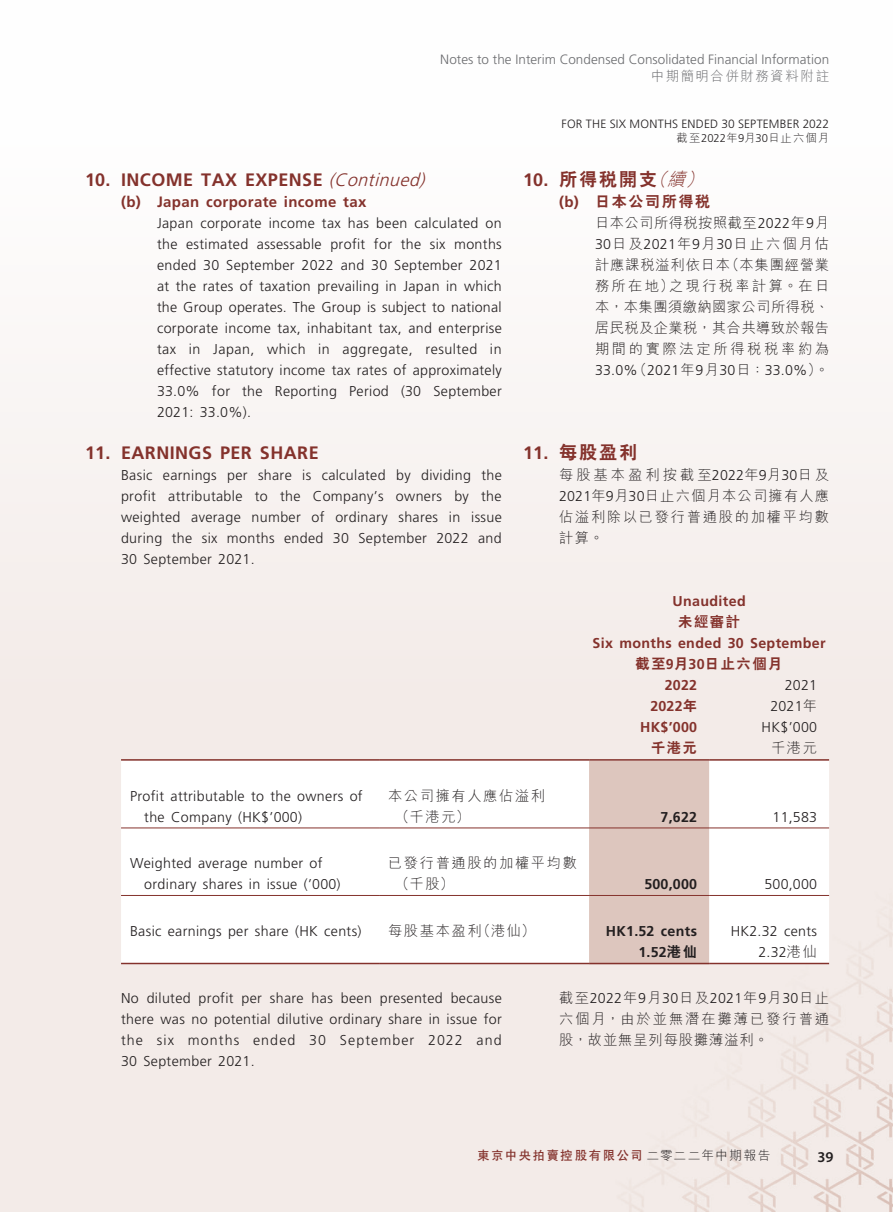
<style>
.page{position:relative;width:893px;height:1212px;background:#fff}
.page>*{position:absolute;margin:0;border:0;box-sizing:border-box;transform-origin:0 0}
._03_H1{font:700 18px "Frutiger LT Std";letter-spacing:.025em;color:#84322c}
._03_H1-2{font:800 18px "C Hei 2 HK";letter-spacing:.115em;color:#84322c}
._04___H2{font:700 15px "Frutiger LT Std";letter-spacing:.025em;color:#84322c}
._04___H2-2{font:800 15px "C Hei 2 HK";letter-spacing:.115em;color:#84322c}
.t1{font:600 15px "Myriad Pro";color:#231f20}
._01_Body_Text{font:300 14.25px/21px "Frutiger LT Std";letter-spacing:.025em;color:#231f20;text-align:justify}
._01_Body_Text-2{font:300 14.25px/21px "M Hei HK";letter-spacing:.12em;color:#231f20;text-align:justify}
._15_Table_Stub{font:300 14.25px/21px "Frutiger LT Std";letter-spacing:.025em;color:#231f20}
._01_Body_Text-3{font:700 14.25px "Frutiger LT Std";letter-spacing:.025em;color:#84322c}
._15_Table_Stub-2{font:300 14.25px/21px "M Hei HK";letter-spacing:.115em;color:#231f20}
._01_Body_Text-4{font:700 14.25px/21px "Frutiger LT Std";letter-spacing:.015em;color:#231f20;text-align:right}
._01_Body_Text-5{font:800 14.25px "C Hei 2 HK";letter-spacing:.115em;color:#84322c}
.t2{font:300 13.5px "Frutiger LT Std";color:#6c6d70}
.t3{font:300 13.5px "M Hei HK";letter-spacing:.115em;color:#6c6d70}
.t4{font:700 12.75px "C Hei 2 HK";letter-spacing:.095em;color:#84322c}
.t5{font:300 12px "Frutiger LT Std";letter-spacing:.015em;color:#231f20}
.t6{font:300 11.25px "M Hei HK";letter-spacing:.11em;color:#231f20}
.s1{font-weight:300;font-style:italic}
.s2{font-family:"Frutiger LT Std"}
.s3{font-family:"Frutiger LT Std";font-weight:700}
.s4{font-family:"M Hei HK";font-weight:300;font-style:italic}
.s5{font-family:"C Hei 2 HK";font-weight:800}
.s6{font-family:"M Hei HK"}
.s7{font-family:"M Hei HK";font-weight:300;color:#231f20}
</style>
<div class="page">
<img style="left:0;top:373px;width:893px;height:839px">
<svg style="left:121px;top:761px;width:708px;height:202px"></svg>
<div style="left:589px;top:761px;width:120px;height:202px;background:#ddc6be"></div>
<hr style="left:121px;top:759px;width:258px;height:2px;background:#84322c">
<hr style="left:379px;top:759px;width:210px;height:2px;background:#84322c">
<hr style="left:589px;top:759px;width:120px;height:2px;background:#84322c">
<hr style="left:709px;top:759px;width:120px;height:2px;background:#84322c">
<hr style="left:121px;top:828px;width:258px;height:1px;background:#84322c">
<hr style="left:379px;top:828px;width:210px;height:1px;background:#84322c">
<hr style="left:589px;top:828px;width:120px;height:1px;background:#84322c">
<hr style="left:709px;top:828px;width:120px;height:1px;background:#84322c">
<hr style="left:121px;top:895px;width:258px;height:1px;background:#84322c">
<hr style="left:379px;top:895px;width:210px;height:1px;background:#84322c">
<hr style="left:589px;top:895px;width:120px;height:1px;background:#84322c">
<hr style="left:709px;top:895px;width:120px;height:1px;background:#84322c">
<hr style="left:121px;top:963px;width:258px;height:1px;background:#84322c">
<hr style="left:379px;top:963px;width:210px;height:1px;background:#84322c">
<hr style="left:589px;top:963px;width:120px;height:1px;background:#84322c">
<hr style="left:709px;top:963px;width:120px;height:1px;background:#84322c">
<p class="t2" style="left:440px;top:52px;width:390px">Notes to the Interim Condensed Consolidated Financial Information</p>
<p class="t3" style="left:651px;top:66px;width:179px">中期簡明合併財務資料附註</p>
<p class="_03_H1" style="left:85px;top:169px;width:346px">10. INCOME TAX EXPENSE <span class="s1">(Continued)</span></p>
<p class="_04___H2" style="left:121px;top:193px;width:247px">(b) Japan corporate income tax</p>
<p class="_01_Body_Text" style="left:157px;top:213px;width:346px">Japan corporate income tax has been calculated on the estimated assessable profit for the six months ended 30 September 2022 and 30 September 2021 at the rates of taxation prevailing in Japan in which the Group operates. The Group is subject to national corporate income tax, inhabitant tax, and enterprise tax in Japan, which in aggregate, resulted in effective statutory income tax rates of approximately 33.0% for the Reporting Period (30 September 2021: 33.0%).</p>
<p class="_03_H1" style="left:85px;top:442px;width:235px">11. EARNINGS PER SHARE</p>
<p class="_01_Body_Text" style="left:121px;top:465px;width:382px">Basic earnings per share is calculated by dividing the profit attributable to the Company’s owners by the weighted average number of ordinary shares in issue during the six months ended 30 September 2022 and 30 September 2021.</p>
<p class="t5" style="left:561px;top:117px;width:269px">FOR THE SIX MONTHS ENDED 30 SEPTEMBER 2022</p>
<p class="t6" style="left:676px;top:130px;width:154px">截至<span class="s2">2022</span>年<span class="s2">9</span>月<span class="s2">30</span>日止六個月</p>
<p class="_03_H1-2" style="left:523px;top:167px;width:188px"><span class="s3">10.</span> 所得稅開支<span class="s4">（續）</span></p>
<p class="_04___H2-2" style="left:559px;top:192px;width:153px"><span class="s3">(b)</span> 日本公司所得稅</p>
<p class="_01_Body_Text-2" style="left:595px;top:212px;width:236px">日本公司所得稅按照截至<span class="s2">2022</span>年<span class="s2">9</span>月<span class="s2">30</span>日及<span class="s2">2021</span>年<span class="s2">9</span>月<span class="s2">30</span>日止六個月估計應課稅溢利依日本（本集團經營業務所在地）之現行稅率計算。在日本，本集團須繳納國家公司所得稅、居民稅及企業稅，其合共導致於報告期間的實際法定所得稅稅率約為<span class="s2">33.0%</span>（<span class="s2">2021</span>年<span class="s2">9</span>月<span class="s2">30</span>日：<span class="s2">33.0%</span>）。</p>
<p class="_03_H1-2" style="left:523px;top:440px;width:116px"><span class="s3">11.</span> 每股盈利</p>
<p class="_01_Body_Text-2" style="left:559px;top:464px;width:272px">每股基本盈利按截至<span class="s2">2022</span>年<span class="s2">9</span>月<span class="s2">30</span>日及<span class="s2">2021</span>年<span class="s2">9</span>月<span class="s2">30</span>日止六個月本公司擁有人應佔溢利除以已發行普通股的加權平均數計算。</p>
<p class="_01_Body_Text-3" style="left:672px;top:593px;width:75px">Unaudited</p>
<p class="_01_Body_Text-5" style="left:678px;top:612px;width:63px">未經審計</p>
<p class="_01_Body_Text-3" style="left:592px;top:635px;width:235px">Six months ended 30 September</p>
<p class="_01_Body_Text-5" style="left:636px;top:654px;width:148px">截至<span class="s3">9</span>月<span class="s3">30</span>日止六個月</p>
<p class="_01_Body_Text-3" style="left:665px;top:677px;width:34px">2022</p>
<p class="_01_Body_Text" style="left:785px;top:675px;width:34px">2021</p>
<p class="_01_Body_Text-3" style="left:650px;top:698px;width:48px">2022<span class="s5">年</span></p>
<p class="_01_Body_Text" style="left:770px;top:696px;width:48px">2021<span class="s6">年</span></p>
<p class="_01_Body_Text-3" style="left:640px;top:719px;width:59px">HK$’000</p>
<p class="_01_Body_Text" style="left:762px;top:717px;width:57px">HK$’000</p>
<p class="_01_Body_Text-5" style="left:651px;top:738px;width:47px">千港元</p>
<p class="_01_Body_Text-2" style="left:771px;top:737px;width:47px">千港元</p>
<p class="_15_Table_Stub" style="left:144px;top:786px;width:220px;text-indent:-14px">Profit attributable to the owners of the Company (HK$’000)</p>
<p class="_15_Table_Stub-2" style="left:395px;top:784px;width:151px;text-indent:-7px">本公司擁有人應佔溢利（千港元）</p>
<p class="_15_Table_Stub" style="left:144px;top:853px;width:198px;text-indent:-14px">Weighted average number of ordinary shares in issue (’000)</p>
<p class="_15_Table_Stub-2" style="left:395px;top:852px;width:183px;text-indent:-7px">已發行普通股的加權平均數（千股）</p>
<p class="_01_Body_Text-4" style="left:661px;top:806px;width:38px">7,622</p>
<p class="_01_Body_Text" style="left:772px;top:807px;width:46px">11,583</p>
<p class="_01_Body_Text-4" style="left:644px;top:874px;width:54px">500,000</p>
<p class="_01_Body_Text" style="left:764px;top:874px;width:54px">500,000</p>
<p class="_15_Table_Stub" style="left:130px;top:921px;width:233px">Basic earnings per share (HK cents)</p>
<p class="_15_Table_Stub-2" style="left:388px;top:919px;width:149px">每股基本盈利（港仙）</p>
<p class="_01_Body_Text-4" style="left:606px;top:920px;width:93px">HK1.52 cents<br>1.52<span class="s5">港仙</span></p>
<p class="_01_Body_Text" style="left:731px;top:921px;width:88px;text-align:right">HK2.32 cents<br>2.32<span class="s6">港仙</span></p>
<p class="_01_Body_Text" style="left:121px;top:987px;width:382px">No diluted profit per share has been presented because there was no potential dilutive ordinary share in issue for the six months ended 30 September 2022 and 30 September 2021.</p>
<p class="_01_Body_Text-2" style="left:559px;top:986px;width:272px">截至<span class="s2">2022</span>年<span class="s2">9</span>月<span class="s2">30</span>日及<span class="s2">2021</span>年<span class="s2">9</span>月<span class="s2">30</span>日止六個月，由於並無潛在攤薄已發行普通股，故並無呈列每股攤薄溢利。</p>
<p class="t4" style="left:477px;top:1146px;width:295px">東京中央拍賣控股有限公司<span class="s7">二零二二年中期報告</span></p>
<p class="t1" style="left:817px;top:1148px;width:18px">39</p>
</div>
